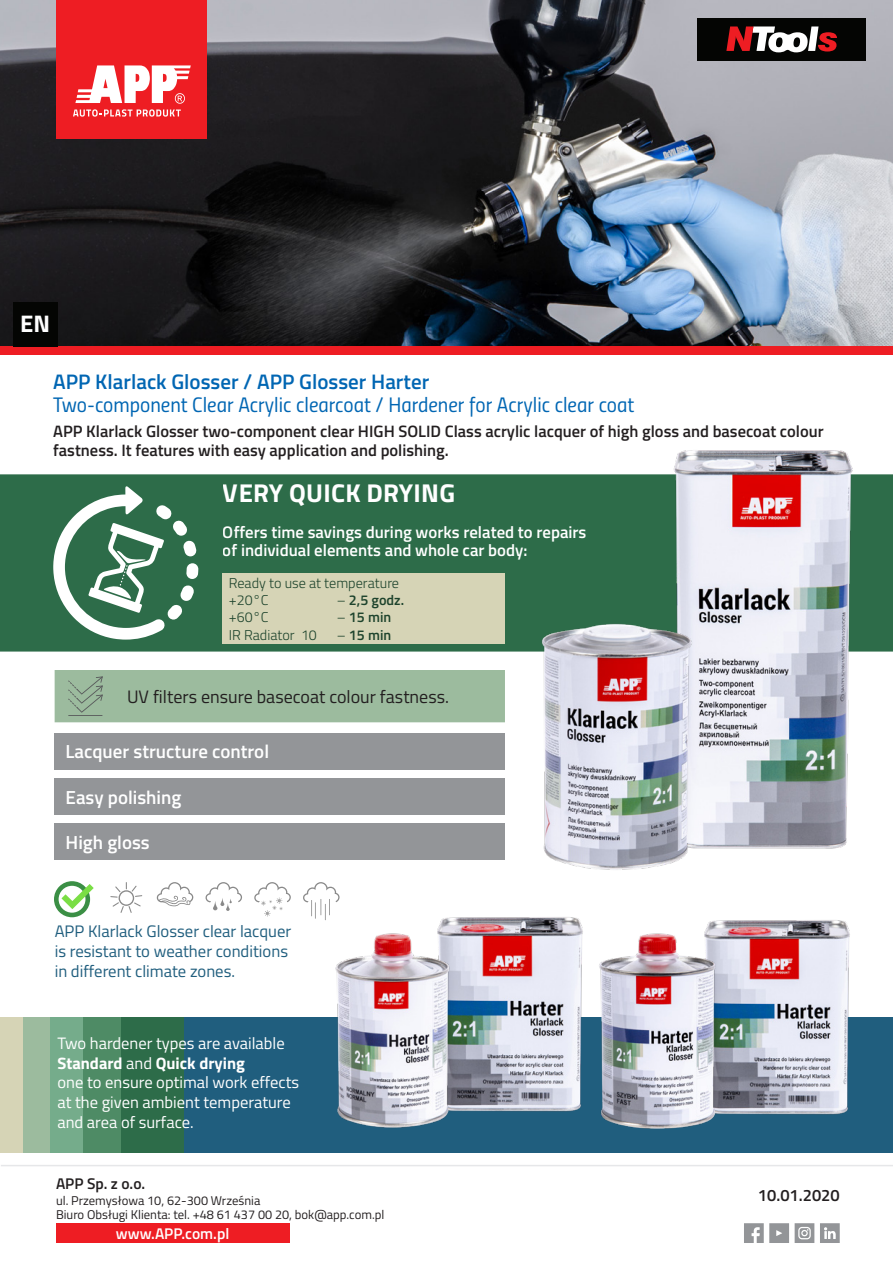
<style>
.page{position:relative;width:893px;height:1263px;background:#fff}
.page>*{position:absolute;margin:0;border:0;box-sizing:border-box;transform-origin:0 0}
.t1{font:700 25.8px "Titillium";letter-spacing:.01em;color:#fff}
.t2{font:700 24px "Titillium";color:#fff}
.t3{font:21px "Titillium Regular Upright";color:#0166b3}
.t4{font:600 21px "Titillium";color:#0166b3}
.t5{font:600 18.9px "Titillium";color:#fff}
.t6{font:18px "Titillium";color:#231f20}
.t7{font:600 16.8px/18px "Titillium";color:#fff}
.t8{font:16.65px "Titillium";color:#205e7e}
.t9{font:600 16.5px/19.8px "Titillium";color:#231f20}
.t10{font:16.5px "Titillium";color:#fff}
.t11{font:700 16.5px "Titillium";color:#fff}
.t12{font:600 15.45px "Titillium";color:#fff}
.t13{font:600 15.45px "Titillium";color:#231f20}
.t14{font:300 14.25px "Titillium";color:#1d432c}
.t15{font:600 14.25px "Titillium";color:#1d432c}
.t16{font:12.75px/14.1px "Titillium";color:#231f20}
.s1{font-weight:300}
.s2{font-weight:400}
</style>
<div class="page">
<img style="left:0;top:0;width:893px;height:346px">
<div style="left:0;top:346px;width:893px;height:9px;background:#ee1d23"></div>
<div style="left:57px;top:0;width:150px;height:138px;background:#ee1d23"></div>
<svg style="left:73px;top:65px;width:118px;height:52px"></svg>
<div style="left:697px;top:18px;width:169px;height:43px;background:#040503"></div>
<svg style="left:726px;top:26px;width:111px;height:26px"></svg>
<hr style="left:1px;top:1165px;width:892px;height:1px;background:#e6e7e9">
<div style="left:56px;top:1223px;width:233px;height:20px;background:#ee1d23"></div>
<div style="left:13px;top:302px;width:44px;height:44px;background:#040503"></div>
<svg style="left:795px;top:1223px;width:19px;height:20px"></svg>
<svg style="left:744px;top:1223px;width:45px;height:20px"></svg>
<svg style="left:820px;top:1223px;width:20px;height:20px"></svg>
<div style="left:0;top:474px;width:893px;height:177px;background:#2d6c49"></div>
<div style="left:223px;top:574px;width:282px;height:70px;background:#d6d4b6"></div>
<div style="left:0;top:1017px;width:626px;height:135px;background:#d6d4b6"></div>
<div style="left:24px;top:1017px;width:611px;height:135px;background:#9cbb9e"></div>
<div style="left:51px;top:1017px;width:608px;height:135px;background:#75ac8b"></div>
<div style="left:83px;top:1017px;width:569px;height:135px;background:#4e8b65"></div>
<div style="left:122px;top:1017px;width:452px;height:135px;background:#2d6c49"></div>
<div style="left:185px;top:1017px;width:708px;height:135px;background:#205e7e"></div>
<svg style="left:110px;top:882px;width:32px;height:31px"></svg>
<svg style="left:157px;top:882px;width:36px;height:24px"></svg>
<svg style="left:206px;top:882px;width:36px;height:29px"></svg>
<svg style="left:254px;top:882px;width:37px;height:35px"></svg>
<svg style="left:303px;top:882px;width:37px;height:38px"></svg>
<svg style="left:54px;top:881px;width:40px;height:36px"></svg>
<div style="left:55px;top:670px;width:450px;height:52px;background:#9cbb9e"></div>
<svg style="left:68px;top:676px;width:35px;height:37px"></svg>
<hr style="left:68px;top:715px;width:35px;height:1px;background:#57585a">
<svg style="left:53px;top:486px;width:145px;height:154px"></svg>
<img style="left:554px;top:450px;width:339px;height:399px">
<img style="left:481px;top:612px;width:264px;height:258px">
<div style="left:55px;top:733px;width:450px;height:36px;background:#939598"></div>
<div style="left:55px;top:778px;width:450px;height:36px;background:#939598"></div>
<div style="left:55px;top:824px;width:450px;height:36px;background:#939598"></div>
<img style="left:438px;top:917px;width:145px;height:195px">
<img style="left:335px;top:928px;width:160px;height:200px">
<img style="left:705px;top:920px;width:145px;height:195px">
<img style="left:551px;top:930px;width:208px;height:199px">
<p class="t2" style="left:20px;top:306px;width:31px">EN</p>
<p class="t4" style="left:53px;top:366px;width:378px">APP Klarlack Glosser / APP Glosser Harter</p>
<p class="t3" style="left:53px;top:389px;width:582px">Two-component Clear Acrylic clearcoat / Hardener for Acrylic clear coat</p>
<p class="t9" style="left:53px;top:420px;width:772px">APP Klarlack Glosser two-component clear HIGH SOLID Class acrylic lacquer of high gloss and basecoat colour fastness. It features with easy application and polishing.</p>
<h1 class="t1" style="left:223px;top:474px;width:234px">VERY QUICK DRYING</h1>
<p class="t7" style="left:223px;top:523px;width:365px">Offers time savings during works related to repairs of individual elements and whole car body:</p>
<p class="t14" style="left:229px;top:573px;width:172px">Ready to use at temperature</p>
<p class="t14" style="left:229px;top:590px;width:41px">+20°C</p>
<p class="t15" style="left:337px;top:590px;width:69px"><span class="s1">–</span> 2,5 godz.</p>
<p class="t14" style="left:229px;top:607px;width:41px">+60°C</p>
<p class="t15" style="left:337px;top:607px;width:56px"><span class="s1">–</span> 15 min</p>
<p class="t14" style="left:229px;top:624px;width:90px">IR Radiator 10</p>
<p class="t15" style="left:337px;top:624px;width:56px"><span class="s1">–</span> 15 min</p>
<p class="t6" style="left:127px;top:683px;width:324px">UV filters ensure basecoat colour fastness.</p>
<p class="t5" style="left:66px;top:737px;width:205px">Lacquer structure control</p>
<p class="t5" style="left:66px;top:783px;width:117px">Easy polishing</p>
<p class="t5" style="left:66px;top:828px;width:86px">High gloss</p>
<p class="t8" style="left:55px;top:918px;width:238px">APP Klarlack Glosser clear lacquer</p>
<p class="t8" style="left:55px;top:938px;width:235px">is resistant to weather conditions</p>
<p class="t8" style="left:55px;top:958px;width:182px">in different climate zones.</p>
<p class="t10" style="left:58px;top:1031px;width:229px">Two hardener types are available</p>
<p class="t11" style="left:58px;top:1050px;width:189px">Standard <span class="s2">and</span> Quick drying</p>
<p class="t10" style="left:58px;top:1070px;width:243px">one to ensure optimal work effects</p>
<p class="t10" style="left:58px;top:1090px;width:235px">at the given ambient temperature</p>
<p class="t10" style="left:58px;top:1110px;width:138px">and area of surface.</p>
<p class="t13" style="left:56px;top:1172px;width:91px">APP Sp. z o.o.</p>
<p class="t16" style="left:56px;top:1193px;width:330px">ul. Przemysłowa 10, 62-300 Września<br>Biuro Obsługi Klienta: tel. +48 61 437 00 20, bok@app.com.pl</p>
<p class="t12" style="left:116px;top:1222px;width:115px">www.APP.com.pl</p>
<p class="t9" style="left:758px;top:1184px;width:83px">10.01.2020</p>
</div>
